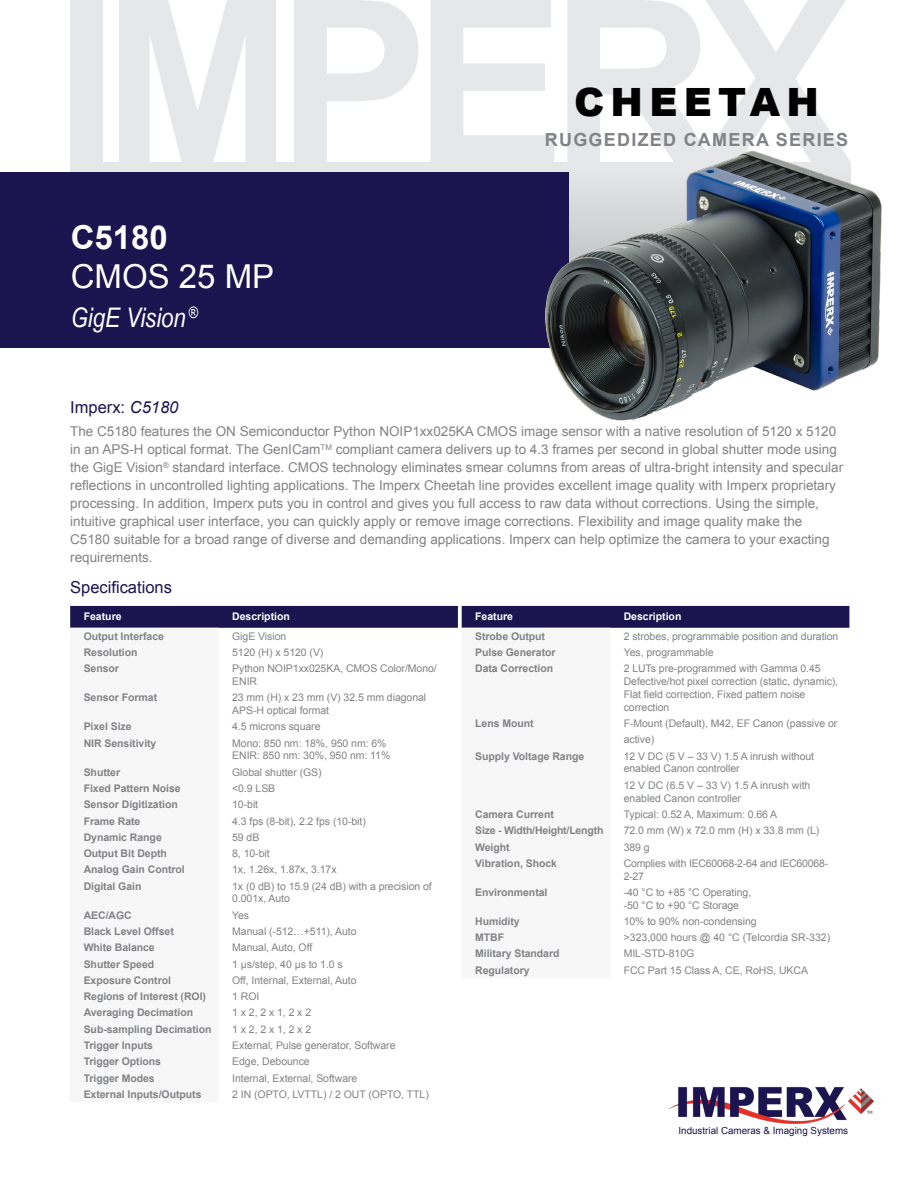
<style>
.page{position:relative;width:918px;height:1188px;background:#fff}
.page>*{position:absolute;margin:0;border:0;box-sizing:border-box;transform-origin:0 0}
.t1{font:900 39px "Arial";letter-spacing:.16em;color:#000}
.t2{font:33px "Arial";color:#fff}
.t3{font:700 33px "Arial";color:#fff}
.t4{font:italic 27px "Arial Narrow";color:#fff}
.t5{font:700 18px "Arial";letter-spacing:.07em;color:#808285}
.t6{font:16.5px "Arial";color:#1b144f}
.t7{font:13.5px/18px "Arial";color:#808285}
.t8{font:10.5px/12.8px "Arial";letter-spacing:-.005em;color:#808285}
.t9{font:700 10.5px "Arial";letter-spacing:-.005em;color:#808285}
.t10{font:700 10.5px "Arial";color:#fff}
.t11{font:9.75px "Arial";color:#1b144f}
.s1{font-style:italic}
</style>
<div class="page">
<svg style="left:70px;top:0;width:776px;height:162px;fill:#e6e7e8"></svg>
<img style="left:668px;top:1086px;width:206px;height:38px">
<div style="left:70px;top:162px;width:780px;height:146px;background:#e6e7e8"></div>
<div style="left:0;top:172px;width:568px;height:176px;background:#1b144f"></div>
<div style="left:70px;top:606px;width:779px;height:22px;background:#1b144f"></div>
<img style="left:534px;top:126px;width:348px;height:295px">
<h2 class="t3" style="left:71px;top:215px;width:99px">C5180</h2>
<h2 class="t2" style="left:71px;top:255px;width:205px">CMOS 25 MP</h2>
<h3 class="t4" style="left:71px;top:299px;width:129px">GigE Vision <sup>®</sup></h3>
<h1 class="t1" style="left:574px;top:73px;width:246px">CHEETAH</h1>
<h3 class="t5" style="left:545px;top:127px;width:305px">RUGGEDIZED CAMERA SERIES</h3>
<h3 class="t6" style="left:70px;top:396px;width:110px">Imperx: <span class="s1">C5180</span></h3>
<p class="t7" style="left:70px;top:423px;width:775px">The C5180 features the ON Semiconductor Python NOIP1xx025KA CMOS image sensor with a native resolution of 5120 x 5120 in an APS-H optical format. The GenICam<sup>TM</sup> compliant camera delivers up to 4.3 frames per second in global shutter mode using the GigE Vision<sup>®</sup> standard interface. CMOS technology eliminates smear columns from areas of ultra-bright intensity and specular reflections in uncontrolled lighting applications. The Imperx Cheetah line provides excellent image quality with Imperx proprietary processing. In addition, Imperx puts you in control and gives you full access to raw data without corrections. Using the simple, intuitive graphical user interface, you can quickly apply or remove image corrections. Flexibility and image quality make the C5180 suitable for a broad range of diverse and demanding applications. Imperx can help optimize the camera to your exacting requirements.</p>
<h3 class="t6" style="left:70px;top:576px;width:103px">Specifications</h3>
<p class="t10" style="left:84px;top:610px;width:39px">Feature</p>
<p class="t10" style="left:232px;top:610px;width:59px">Description</p>
<p class="t9" style="left:84px;top:629px;width:82px">Output Interface</p>
<p class="t8" style="left:232px;top:630px;width:56px">GigE Vision</p>
<p class="t9" style="left:84px;top:645px;width:55px">Resolution</p>
<p class="t8" style="left:232px;top:646px;width:93px">5120 (H) x 5120 (V)</p>
<p class="t9" style="left:84px;top:662px;width:37px">Sensor</p>
<p class="t8" style="left:232px;top:662px;width:206px">Python NOIP1xx025KA, CMOS Color/Mono/<br>ENIR</p>
<p class="t9" style="left:84px;top:691px;width:75px">Sensor Format</p>
<p class="t8" style="left:232px;top:691px;width:196px">23 mm (H) x 23 mm (V) 32.5 mm diagonal<br>APS-H optical format</p>
<p class="t9" style="left:84px;top:720px;width:49px">Pixel Size</p>
<p class="t8" style="left:232px;top:720px;width:90px">4.5 microns square</p>
<p class="t9" style="left:84px;top:736px;width:74px">NIR Sensitivity</p>
<p class="t8" style="left:232px;top:737px;width:160px">Mono: 850 nm: 18%, 950 nm: 6%<br>ENIR: 850 nm: 30%, 950 nm: 11%</p>
<p class="t9" style="left:84px;top:765px;width:38px">Shutter</p>
<p class="t8" style="left:232px;top:766px;width:91px">Global shutter (GS)</p>
<p class="t9" style="left:84px;top:781px;width:99px">Fixed Pattern Noise</p>
<p class="t8" style="left:232px;top:782px;width:45px">&lt;0.9 LSB</p>
<p class="t9" style="left:84px;top:798px;width:96px">Sensor Digitization</p>
<p class="t8" style="left:232px;top:798px;width:27px">10-bit</p>
<p class="t9" style="left:84px;top:814px;width:58px">Frame Rate</p>
<p class="t8" style="left:232px;top:815px;width:135px">4.3 fps (8-bit), 2.2 fps (10-bit)</p>
<p class="t9" style="left:84px;top:830px;width:80px">Dynamic Range</p>
<p class="t8" style="left:232px;top:831px;width:29px">59 dB</p>
<p class="t9" style="left:84px;top:846px;width:85px">Output Bit Depth</p>
<p class="t8" style="left:232px;top:847px;width:39px">8, 10-bit</p>
<p class="t9" style="left:84px;top:863px;width:103px">Analog Gain Control</p>
<p class="t8" style="left:232px;top:863px;width:106px">1x, 1.26x, 1.87x, 3.17x</p>
<p class="t9" style="left:84px;top:879px;width:59px">Digital Gain</p>
<p class="t8" style="left:232px;top:880px;width:201px">1x (0 dB) to 15.9 (24 dB) with a precision of<br>0.001x, Auto</p>
<p class="t9" style="left:84px;top:908px;width:50px">AEC/AGC</p>
<p class="t8" style="left:232px;top:909px;width:19px">Yes</p>
<p class="t9" style="left:84px;top:924px;width:92px">Black Level Offset</p>
<p class="t8" style="left:232px;top:925px;width:126px">Manual (-512…+511), Auto</p>
<p class="t9" style="left:84px;top:941px;width:73px">White Balance</p>
<p class="t8" style="left:232px;top:941px;width:82px">Manual, Auto, Off</p>
<p class="t9" style="left:84px;top:957px;width:72px">Shutter Speed</p>
<p class="t8" style="left:232px;top:958px;width:112px">1 μs/step, 40 μs to 1.0 s</p>
<p class="t9" style="left:84px;top:973px;width:89px">Exposure Control</p>
<p class="t8" style="left:232px;top:974px;width:126px">Off, Internal, External, Auto</p>
<p class="t9" style="left:84px;top:989px;width:124px">Regions of Interest (ROI)</p>
<p class="t8" style="left:232px;top:990px;width:29px">1 ROI</p>
<p class="t9" style="left:84px;top:1006px;width:111px">Averaging Decimation</p>
<p class="t8" style="left:232px;top:1006px;width:81px">1 x 2, 2 x 1, 2 x 2</p>
<p class="t9" style="left:84px;top:1022px;width:129px">Sub-sampling Decimation</p>
<p class="t8" style="left:232px;top:1023px;width:81px">1 x 2, 2 x 1, 2 x 2</p>
<p class="t9" style="left:84px;top:1038px;width:71px">Trigger Inputs</p>
<p class="t8" style="left:232px;top:1039px;width:165px">External, Pulse generator, Software</p>
<p class="t9" style="left:84px;top:1055px;width:79px">Trigger Options</p>
<p class="t8" style="left:232px;top:1055px;width:79px">Edge, Debounce</p>
<p class="t9" style="left:84px;top:1071px;width:73px">Trigger Modes</p>
<p class="t8" style="left:232px;top:1072px;width:127px">Internal, External, Software</p>
<p class="t9" style="left:84px;top:1087px;width:119px">External Inputs/Outputs</p>
<p class="t8" style="left:232px;top:1088px;width:198px">2 IN (OPTO, LVTTL) / 2 OUT (OPTO, TTL)</p>
<p class="t10" style="left:475px;top:610px;width:39px">Feature</p>
<p class="t10" style="left:624px;top:610px;width:59px">Description</p>
<p class="t9" style="left:475px;top:629px;width:71px">Strobe Output</p>
<p class="t8" style="left:624px;top:630px;width:216px">2 strobes, programmable position and duration</p>
<p class="t9" style="left:475px;top:645px;width:82px">Pulse Generator</p>
<p class="t8" style="left:624px;top:646px;width:91px">Yes, programmable</p>
<p class="t9" style="left:475px;top:662px;width:80px">Data Correction</p>
<p class="t8" style="left:624px;top:662px;width:216px">2 LUTs pre-programmed with Gamma 0.45<br>Defective/hot pixel correction (static, dynamic), Flat field correction, Fixed pattern noise correction</p>
<p class="t9" style="left:475px;top:716px;width:60px">Lens Mount</p>
<p class="t8" style="left:624px;top:715px;width:215px;line-height:16.5px">F-Mount (Default), M42, EF Canon (passive or active)</p>
<p class="t9" style="left:475px;top:749px;width:111px">Supply Voltage Range</p>
<p class="t8" style="left:624px;top:750px;width:192px">12 V DC (5 V – 33 V) 1.5 A inrush without enabled Canon controller</p>
<p class="t8" style="left:624px;top:779px;width:188px">12 V DC (6.5 V – 33 V) 1.5 A inrush with enabled Canon controller</p>
<p class="t9" style="left:475px;top:807px;width:80px">Camera Current</p>
<p class="t8" style="left:624px;top:808px;width:155px">Typical: 0.52 A, Maximum: 0.66 A</p>
<p class="t9" style="left:475px;top:824px;width:130px">Size - Width/Height/Length</p>
<p class="t8" style="left:624px;top:824px;width:197px">72.0 mm (W) x 72.0 mm (H) x 33.8 mm (L)</p>
<p class="t9" style="left:475px;top:840px;width:36px">Weight</p>
<p class="t8" style="left:624px;top:841px;width:28px">389 g</p>
<p class="t9" style="left:475px;top:856px;width:83px">Vibration, Shock</p>
<p class="t8" style="left:624px;top:857px;width:206px">Complies with IEC60068-2-64 and IEC60068-<br>2-27</p>
<p class="t9" style="left:475px;top:885px;width:74px">Environmental</p>
<p class="t8" style="left:624px;top:886px;width:129px">-40 °C to +85 °C Operating, -50 °C to +90 °C Storage</p>
<p class="t9" style="left:475px;top:914px;width:46px">Humidity</p>
<p class="t8" style="left:624px;top:915px;width:134px">10% to 90% non-condensing</p>
<p class="t9" style="left:475px;top:930px;width:31px">MTBF</p>
<p class="t8" style="left:624px;top:931px;width:208px">&gt;323,000 hours @ 40 °C (Telcordia SR-332)</p>
<p class="t9" style="left:475px;top:947px;width:86px">Military Standard</p>
<p class="t8" style="left:624px;top:948px;width:72px">MIL-STD-810G</p>
<p class="t9" style="left:475px;top:963px;width:56px">Regulatory</p>
<p class="t8" style="left:624px;top:964px;width:186px">FCC Part 15 Class A, CE, RoHS, UKCA</p>
<p class="t11" style="left:679px;top:1124px;width:171px">Industrial Cameras &amp; Imaging Systems</p>
</div>
